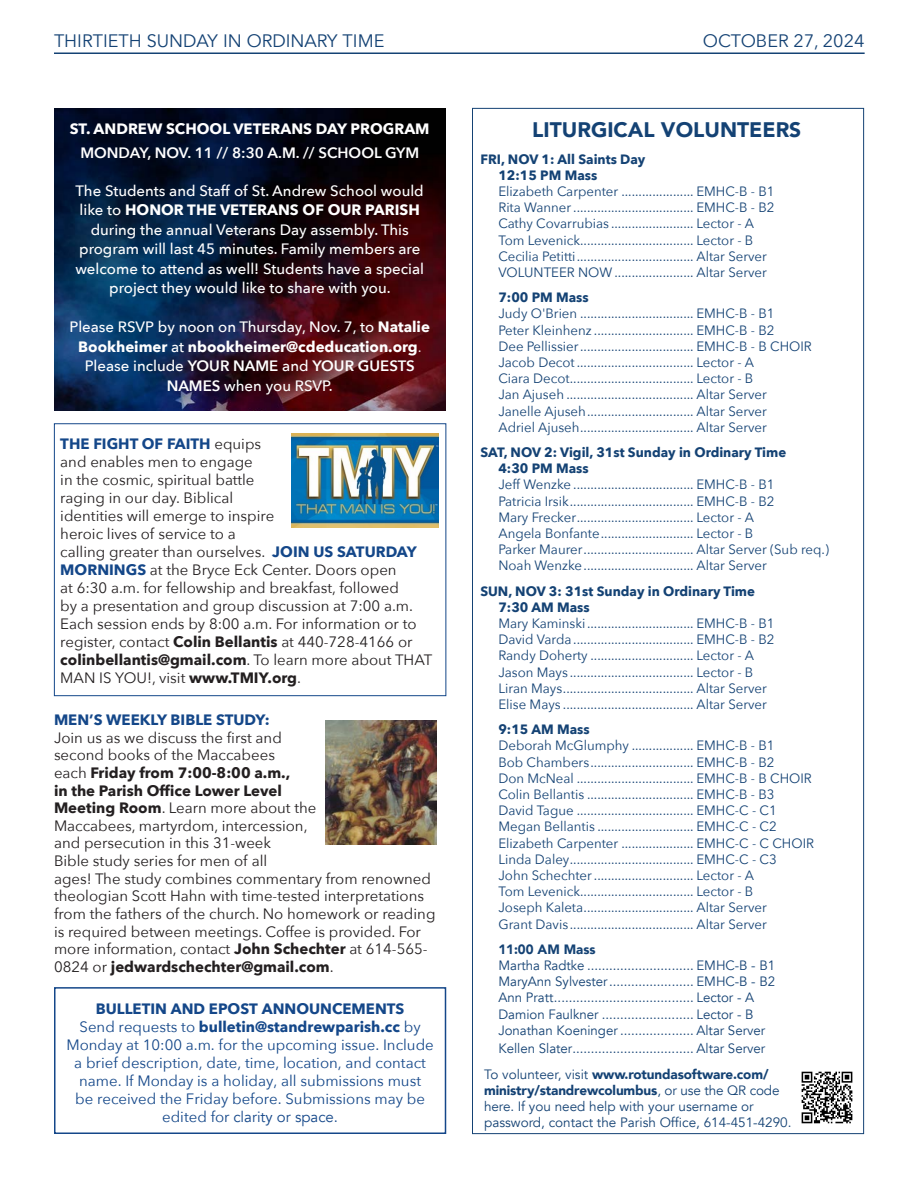
<style>
.page{position:relative;width:918px;height:1188px;background:#fff}
.page>*{position:absolute;margin:0;border:0;box-sizing:border-box;transform-origin:0 0}
.t1{font:900 21px "Avenir";color:#144274}
.t2{font:18px "Avenir";color:#144274}
.t3{font:18px "Avenir Next";color:#144274}
.t4{font:15px/17.7px "Avenir Next";color:#231f20}
.t5{font:500 15px/19.5px "Avenir Next";color:#fff;text-align:center}
.t6{font:15px/18px "Avenir Next";color:#144789;text-align:center}
.t7{font:600 15px "Avenir Next";color:#fff}
.t8{font:700 15px "Avenir Next";color:#fff}
.t9{font:700 15px "Avenir Next";color:#144789}
.t10{font:13.5px "Avenir Next";color:#144274}
.t11{font:13.5px/16.2px "Avenir";color:#144274}
.t12{font:700 13.5px "Avenir Next";color:#144274}
.t13{font:900 13.5px "Avenir";color:#144274}
.s1{font-weight:700}
.s2{font-weight:400}
.s3{font-weight:600}
.s4{font-weight:700;color:#144789}
.s5{font-family:"Avenir"}
.s6{font-weight:900}
</style>
<div class="page">
<hr style="left:54px;top:52px;width:811px;height:2px;background:#144274">
<img style="left:291px;top:434px;width:147px;height:94px">
<div style="left:54px;top:423px;width:392px;height:273px;border:1px solid #144789"></div>
<img style="left:326px;top:720px;width:110px;height:125px">
<img style="left:801px;top:1071px;width:52px;height:53px">
<div style="left:54px;top:987px;width:392px;height:147px;border:2px solid #144789"></div>
<img style="left:54px;top:108px;width:392px;height:302px">
<h2 class="t2" style="left:54px;top:30px;width:332px">THIRTIETH SUNDAY IN ORDINARY TIME</h2>
<h2 class="t3" style="left:703px;top:25px;width:163px">OCTOBER 27, 2024</h2>
<p class="t8" style="left:70px;top:116px;width:361px">ST. ANDREW SCHOOL VETERANS DAY PROGRAM</p>
<p class="t7" style="left:80px;top:140px;width:340px">MONDAY, NOV. 11 // 8:30 A.M. // SCHOOL GYM</p>
<p class="t5" style="left:75px;top:180px;width:350px">The Students and Staff of St. Andrew School would like to <span class="s1">HONOR THE VETERANS OF OUR PARISH </span>during the annual Veterans Day assembly. This program will last 45 minutes. Family members are welcome to attend as well! Students have a special project they would like to share with you.</p>
<p class="t5" style="left:69px;top:317px;width:362px">Please RSVP by noon on Thursday, Nov. 7, to <span class="s1">Natalie Bookheimer</span> at <span class="s1">nbookheimer@cdeducation.org</span><span class="s2">.<br></span>Please include <span class="s3">YOUR NAME</span> and <span class="s3">YOUR GUESTS NAMES</span> when you RSVP.</p>
<p class="t4" style="left:60px;top:434px;width:374px"><span class="s4">THE FIGHT OF FAITH</span> equips<br>and enables men to engage<br>in the cosmic, spiritual battle<br>raging in our day. Biblical<br>identities will emerge to inspire<br>heroic lives of service to a<br>calling greater than ourselves. <span class="s4">JOIN US SATURDAY MORNINGS</span> at the Bryce Eck Center. Doors open<br>at 6:30 a.m. for fellowship and breakfast, followed<br>by a presentation and group discussion at 7:00 a.m.<br>Each session ends by 8:00 a.m. For information or to register, contact <span class="s1">Colin Bellantis</span> at 440-728-4166 or <span class="s1">colinbellantis@gmail.com</span>. To learn more about THAT MAN IS YOU!, visit <span class="s1">www.TMIY.org</span>.</p>
<p class="t4" style="left:54px;top:710px;width:383px"><span class="s4">MEN’S WEEKLY BIBLE STUDY:<br></span>Join us as we discuss the first and<br>second books of the Maccabees<br>each <span class="s1">Friday from 7:00-8:00 a.m.,<br>in the Parish Office Lower Level<br>Meeting Room</span>. Learn more about the<br>Maccabees, martyrdom, intercession,<br>and persecution in this 31-week<br>Bible study series for men of all<br>ages! The study combines commentary from renowned theologian Scott Hahn with time-tested interpretations from the fathers of the church. No homework or reading is required between meetings. Coffee is provided. For more information, contact <span class="s1">John Schechter</span> at 614-565- 0824 or <span class="s1">jedwardschechter@gmail.com</span>.</p>
<p class="t9" style="left:96px;top:996px;width:310px">BULLETIN AND EPOST ANNOUNCEMENTS</p>
<p class="t6" style="left:66px;top:1017px;width:369px">Send requests to <span class="s1">bulletin@standrewparish.cc</span> by Monday at 10:00 a.m. for the upcoming issue. Include a brief description, date, time, location, and contact name. If Monday is a holiday, all submissions must<br>be received the Friday before. Submissions may be edited for <span class="s5">clarity or space.</span></p>
<p class="t1" style="left:532px;top:111px;width:271px">LITURGICAL VOLUNTEERS</p>
<p class="t12" style="left:480px;top:147px;width:167px">FRI, NOV 1: All Saints Day</p>
<p class="t12" style="left:498px;top:163px;width:100px">12:15 PM Mass</p>
<p class="t10" style="left:498px;top:180px;width:278px">Elizabeth Carpenter ..................... EMHC-B - B1</p>
<p class="t10" style="left:498px;top:196px;width:278px">Rita Wanner ................................... EMHC-B - B2</p>
<p class="t10" style="left:498px;top:212px;width:257px">Cathy Covarrubias ........................ Lector - A</p>
<p class="t10" style="left:498px;top:229px;width:256px">Tom Levenick................................. Lector - B</p>
<p class="t10" style="left:498px;top:245px;width:270px">Cecilia Petitti.................................. Altar Server</p>
<p class="t10" style="left:498px;top:261px;width:270px">VOLUNTEER NOW ....................... Altar Server</p>
<p class="t12" style="left:498px;top:286px;width:92px">7:00 PM Mass</p>
<p class="t10" style="left:498px;top:302px;width:278px">Judy O'Brien ................................. EMHC-B - B1</p>
<p class="t10" style="left:498px;top:319px;width:278px">Peter Kleinhenz ............................. EMHC-B - B2</p>
<p class="t10" style="left:498px;top:335px;width:315px">Dee Pellissier................................. EMHC-B - B CHOIR</p>
<p class="t10" style="left:498px;top:351px;width:257px">Jacob Decot.................................. Lector - A</p>
<p class="t10" style="left:498px;top:367px;width:256px">Ciara Decot.................................... Lector - B</p>
<p class="t10" style="left:498px;top:383px;width:270px">Jan Ajuseh ..................................... Altar Server</p>
<p class="t10" style="left:498px;top:400px;width:270px">Janelle Ajuseh............................... Altar Server</p>
<p class="t10" style="left:498px;top:416px;width:270px">Adriel Ajuseh................................. Altar Server</p>
<p class="t12" style="left:480px;top:441px;width:307px">SAT, NOV 2: Vigil, 31st Sunday in Ordinary Time</p>
<p class="t12" style="left:498px;top:457px;width:92px">4:30 PM Mass</p>
<p class="t10" style="left:498px;top:473px;width:278px">Jeff Wenzke ................................... EMHC-B - B1</p>
<p class="t10" style="left:498px;top:490px;width:278px">Patricia Irsik.................................... EMHC-B - B2</p>
<p class="t10" style="left:498px;top:506px;width:257px">Mary Frecker.................................. Lector - A</p>
<p class="t10" style="left:498px;top:522px;width:256px">Angela Bonfante........................... Lector - B</p>
<p class="t10" style="left:498px;top:538px;width:332px">Parker Maurer................................ Altar Server (Sub req.)</p>
<p class="t10" style="left:498px;top:554px;width:270px">Noah Wenzke................................ Altar Server</p>
<p class="t12" style="left:480px;top:579px;width:276px">SUN, NOV 3: 31st Sunday in Ordinary Time</p>
<p class="t12" style="left:498px;top:595px;width:93px">7:30 AM Mass</p>
<p class="t10" style="left:498px;top:612px;width:278px">Mary Kaminski............................... EMHC-B - B1</p>
<p class="t10" style="left:498px;top:628px;width:278px">David Varda................................... EMHC-B - B2</p>
<p class="t10" style="left:498px;top:644px;width:257px">Randy Doherty .............................. Lector - A</p>
<p class="t10" style="left:498px;top:661px;width:256px">Jason Mays .................................... Lector - B</p>
<p class="t10" style="left:498px;top:677px;width:270px">Liran Mays...................................... Altar Server</p>
<p class="t10" style="left:498px;top:693px;width:270px">Elise Mays ...................................... Altar Server</p>
<p class="t12" style="left:498px;top:718px;width:93px">9:15 AM Mass</p>
<p class="t10" style="left:498px;top:734px;width:278px">Deborah McGlumphy .................. EMHC-B - B1</p>
<p class="t10" style="left:498px;top:751px;width:278px">Bob Chambers.............................. EMHC-B - B2</p>
<p class="t10" style="left:498px;top:767px;width:315px">Don McNeal .................................. EMHC-B - B CHOIR</p>
<p class="t10" style="left:498px;top:783px;width:278px">Colin Bellantis ............................... EMHC-B - B3</p>
<p class="t10" style="left:498px;top:799px;width:280px">David Tague .................................. EMHC-C - C1</p>
<p class="t10" style="left:498px;top:815px;width:280px">Megan Bellantis ............................ EMHC-C - C2</p>
<p class="t10" style="left:498px;top:832px;width:317px">Elizabeth Carpenter ..................... EMHC-C - C CHOIR</p>
<p class="t10" style="left:498px;top:848px;width:280px">Linda Daley.................................... EMHC-C - C3</p>
<p class="t10" style="left:498px;top:864px;width:257px">John Schechter............................. Lector - A</p>
<p class="t10" style="left:498px;top:880px;width:256px">Tom Levenick................................. Lector - B</p>
<p class="t10" style="left:498px;top:896px;width:270px">Joseph Kaleta................................ Altar Server</p>
<p class="t10" style="left:498px;top:913px;width:270px">Grant Davis .................................... Altar Server</p>
<p class="t13" style="left:498px;top:938px;width:99px">11:00 AM Mass</p>
<p class="t11" style="left:498px;top:958px;width:278px">Martha Radtke ............................. EMHC-B - B1</p>
<p class="t11" style="left:498px;top:974px;width:278px">MaryAnn Sylvester....................... EMHC-B - B2</p>
<p class="t11" style="left:498px;top:990px;width:257px">Ann Pratt...................................... Lector - A</p>
<p class="t11" style="left:498px;top:1006px;width:257px">Damion Faulkner ......................... Lector - B</p>
<p class="t11" style="left:498px;top:1022px;width:268px">Jonathan Koeninger .................... Altar Server</p>
<p class="t11" style="left:498px;top:1040px;width:268px">Kellen Slater................................. Altar Server</p>
<p class="t11" style="left:484px;top:1066px;width:309px">To volunteer, visit <span class="s6">www.rotundasoftware.com/ ministry/standrewcolumbus</span>, or use the QR code here. If you need help with your username or password, contact the Parish Office, 614-451-4290.</p>
</div>
